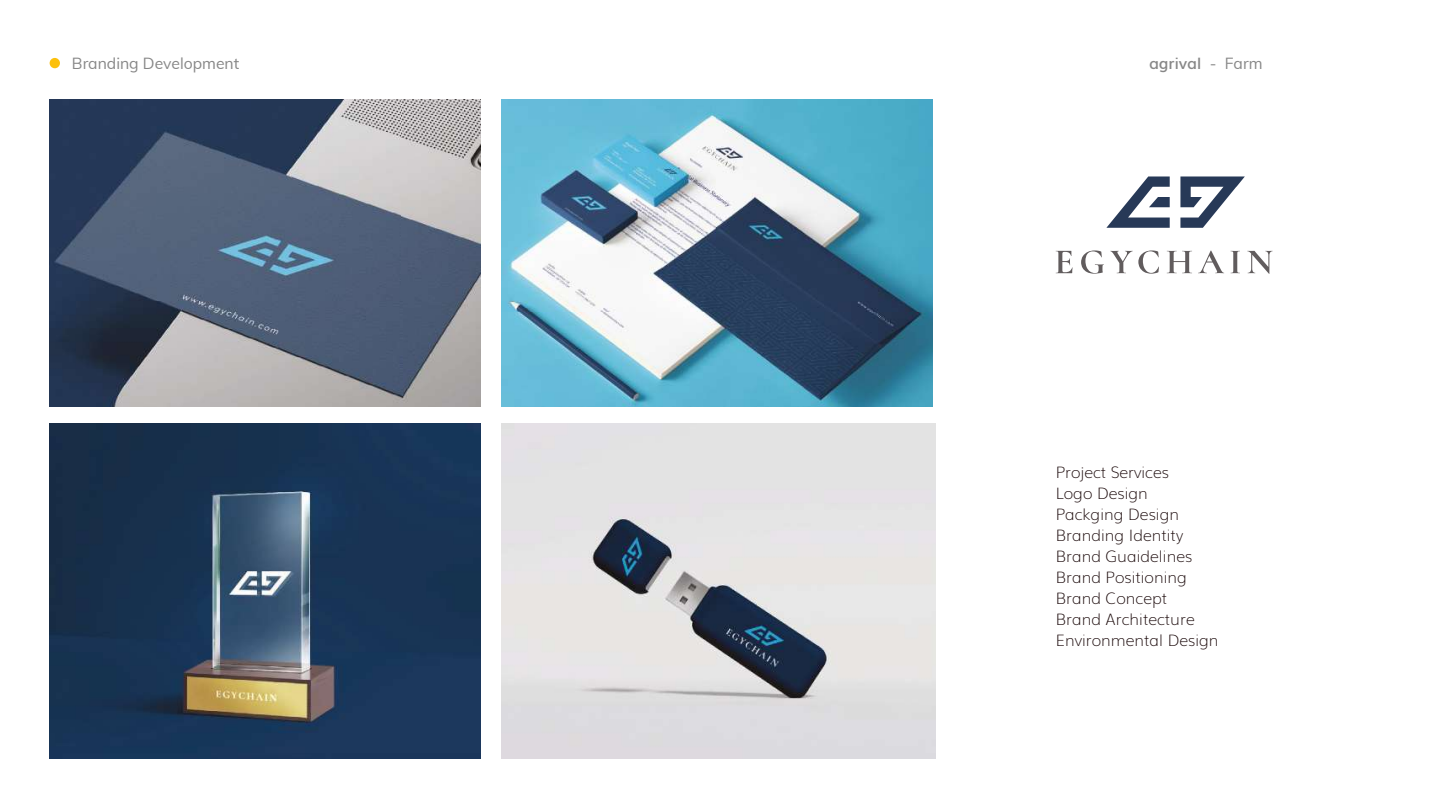
<style>
.page{position:relative;width:1439px;height:810px;background:#fff}
.page>*{position:absolute;margin:0;border:0;box-sizing:border-box;transform-origin:0 0}
.t1{font:200 15.75px/21px "Muli";color:#180607}
.t2{font:15.75px "Muli";color:#878787}
.t3{font:600 15.75px "Muli";color:#878787}
.s1{font-weight:400}
</style>
<div class="page">
<img style="left:50px;top:99px;width:430px;height:307px">
<img style="left:501px;top:99px;width:431px;height:307px">
<img style="left:501px;top:423px;width:435px;height:335px">
<img style="left:50px;top:423px;width:430px;height:335px">
<div style="left:50px;top:58px;width:10px;height:10px;background:#fcc00c;border-radius:50%"></div>
<svg style="left:1055px;top:251px;width:17px;height:22px"></svg>
<svg style="left:1081px;top:250px;width:23px;height:23px"></svg>
<svg style="left:1110px;top:251px;width:22px;height:22px"></svg>
<svg style="left:1138px;top:250px;width:21px;height:23px"></svg>
<svg style="left:1167px;top:251px;width:25px;height:22px"></svg>
<svg style="left:1198px;top:250px;width:26px;height:23px"></svg>
<svg style="left:1230px;top:251px;width:10px;height:22px"></svg>
<svg style="left:1247px;top:251px;width:25px;height:23px"></svg>
<svg style="left:1106px;top:176px;width:63px;height:52px"></svg>
<svg style="left:1180px;top:176px;width:64px;height:52px"></svg>
<p class="t2" style="left:72px;top:52px;width:169px">Branding Development</p>
<p class="t3" style="left:1149px;top:51px;width:115px">agrival <span class="s1">- Farm</span></p>
<p class="t1" style="left:1055px;top:460px;width:164px">Project Services<br>Logo Design<br>Packging Design<br>Branding Identity<br>Brand Guaidelines<br>Brand Positioning<br>Brand Concept<br>Brand Architecture<br>Environmental Design</p>
</div>
